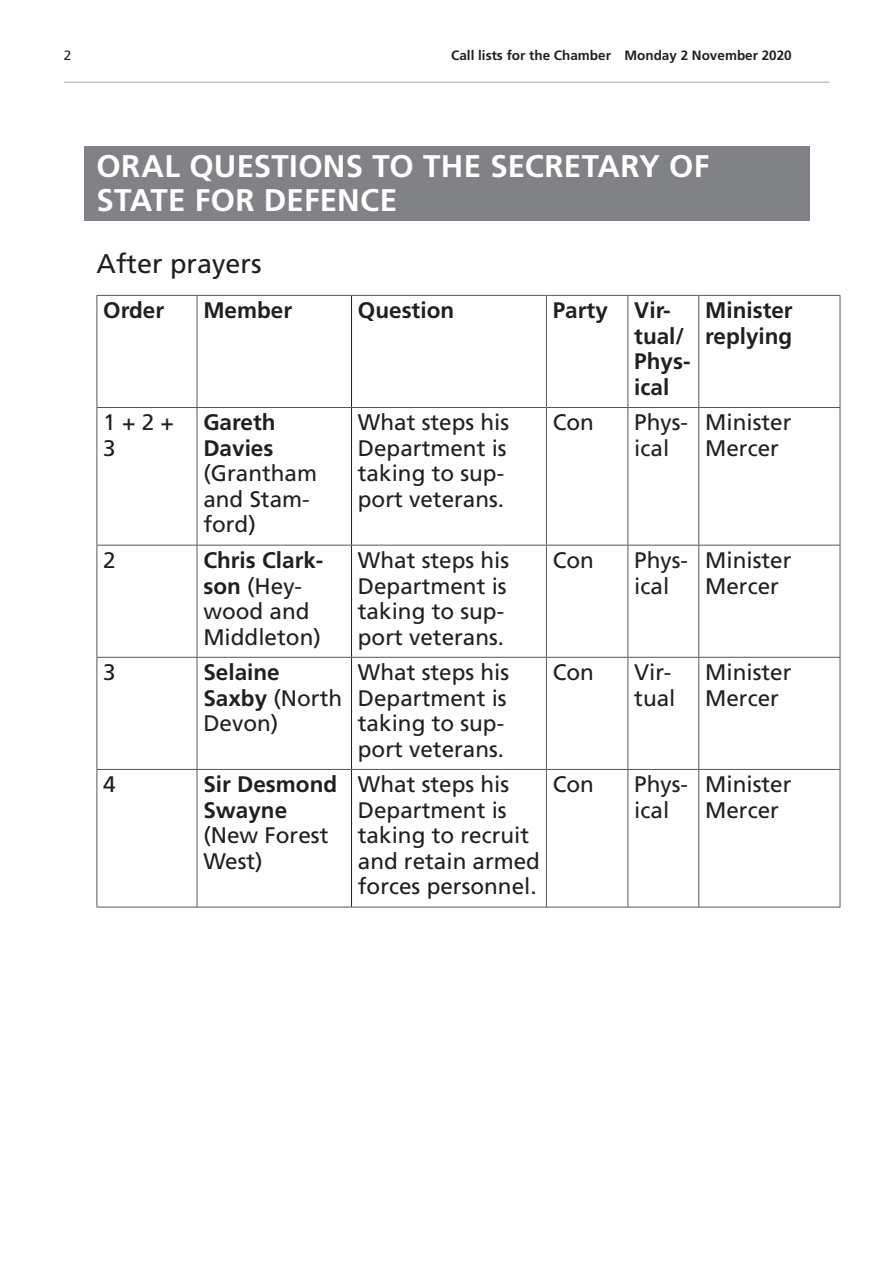
<style>
.page{position:relative;width:893px;height:1263px;background:#fff}
.page>*{position:absolute;margin:0;border:0;box-sizing:border-box;transform-origin:0 0}
.Heading2Grey{font:700 31.2px/34.3px "Frutiger LT Std";letter-spacing:.005em;color:#fff}
.t1{font:27px "Frutiger LT Std";color:#231f20}
.Member{font:22.5px/25.5px "Frutiger LT Std";color:#231f20}
.BoldTimingHeading{font:700 22.5px/25.5px "Frutiger LT Std";color:#231f20}
.Member-2{font:700 22.5px/25.5px "Frutiger LT Std";color:#231f20}
.t2{font:700 13.5px "Frutiger LT Std";color:#231f20}
.t3{font:13.5px "Frutiger LT Std";color:#231f20}
.s1{font-weight:700}
.s2{font-weight:400}
</style>
<div class="page">
<hr style="left:64px;top:82px;width:765px;height:1px;background:#a8a9ad">
<div style="left:84px;top:147px;width:725px;height:74px;background:#808285"></div>
<hr style="left:97px;top:295px;width:100px;height:1px;background:#57585a">
<hr style="left:97px;top:296px;width:1px;height:111px;background:#57585a">
<hr style="left:197px;top:295px;width:154px;height:1px;background:#57585a">
<hr style="left:197px;top:296px;width:1px;height:111px;background:#57585a">
<hr style="left:351px;top:295px;width:195px;height:1px;background:#57585a">
<hr style="left:546px;top:295px;width:82px;height:1px;background:#57585a">
<hr style="left:546px;top:296px;width:1px;height:111px;background:#57585a">
<hr style="left:628px;top:295px;width:71px;height:1px;background:#57585a">
<hr style="left:627px;top:296px;width:1px;height:111px;background:#57585a">
<hr style="left:699px;top:295px;width:141px;height:1px;background:#57585a">
<hr style="left:698px;top:296px;width:1px;height:111px;background:#57585a">
<hr style="left:840px;top:296px;width:1px;height:111px;background:#57585a">
<hr style="left:97px;top:407px;width:100px;height:1px;background:#57585a">
<hr style="left:97px;top:408px;width:1px;height:137px;background:#57585a">
<hr style="left:197px;top:407px;width:154px;height:1px;background:#57585a">
<hr style="left:197px;top:408px;width:1px;height:137px;background:#57585a">
<hr style="left:351px;top:407px;width:195px;height:1px;background:#57585a">
<hr style="left:546px;top:407px;width:82px;height:1px;background:#57585a">
<hr style="left:546px;top:408px;width:1px;height:137px;background:#57585a">
<hr style="left:628px;top:407px;width:71px;height:1px;background:#57585a">
<hr style="left:627px;top:408px;width:1px;height:137px;background:#57585a">
<hr style="left:699px;top:407px;width:141px;height:1px;background:#57585a">
<hr style="left:698px;top:408px;width:1px;height:137px;background:#57585a">
<hr style="left:840px;top:408px;width:1px;height:137px;background:#57585a">
<hr style="left:97px;top:545px;width:100px;height:1px;background:#57585a">
<hr style="left:97px;top:545px;width:1px;height:112px;background:#57585a">
<hr style="left:197px;top:545px;width:154px;height:1px;background:#57585a">
<hr style="left:197px;top:545px;width:1px;height:112px;background:#57585a">
<hr style="left:351px;top:545px;width:195px;height:1px;background:#57585a">
<hr style="left:546px;top:545px;width:82px;height:1px;background:#57585a">
<hr style="left:546px;top:545px;width:1px;height:112px;background:#57585a">
<hr style="left:628px;top:545px;width:71px;height:1px;background:#57585a">
<hr style="left:627px;top:545px;width:1px;height:112px;background:#57585a">
<hr style="left:699px;top:545px;width:141px;height:1px;background:#57585a">
<hr style="left:698px;top:545px;width:1px;height:112px;background:#57585a">
<hr style="left:840px;top:545px;width:1px;height:112px;background:#57585a">
<hr style="left:97px;top:657px;width:100px;height:1px;background:#57585a">
<hr style="left:97px;top:658px;width:1px;height:111px;background:#57585a">
<hr style="left:197px;top:657px;width:154px;height:1px;background:#57585a">
<hr style="left:197px;top:658px;width:1px;height:111px;background:#57585a">
<hr style="left:351px;top:657px;width:195px;height:1px;background:#57585a">
<hr style="left:546px;top:657px;width:82px;height:1px;background:#57585a">
<hr style="left:546px;top:658px;width:1px;height:111px;background:#57585a">
<hr style="left:628px;top:657px;width:71px;height:1px;background:#57585a">
<hr style="left:627px;top:658px;width:1px;height:111px;background:#57585a">
<hr style="left:699px;top:657px;width:141px;height:1px;background:#57585a">
<hr style="left:698px;top:658px;width:1px;height:111px;background:#57585a">
<hr style="left:840px;top:658px;width:1px;height:111px;background:#57585a">
<hr style="left:97px;top:769px;width:100px;height:1px;background:#57585a">
<hr style="left:97px;top:770px;width:1px;height:137px;background:#57585a">
<hr style="left:197px;top:769px;width:154px;height:1px;background:#57585a">
<hr style="left:197px;top:770px;width:1px;height:137px;background:#57585a">
<hr style="left:351px;top:769px;width:195px;height:1px;background:#57585a">
<hr style="left:546px;top:769px;width:82px;height:1px;background:#57585a">
<hr style="left:546px;top:770px;width:1px;height:137px;background:#57585a">
<hr style="left:628px;top:769px;width:71px;height:1px;background:#57585a">
<hr style="left:627px;top:770px;width:1px;height:137px;background:#57585a">
<hr style="left:699px;top:769px;width:141px;height:1px;background:#57585a">
<hr style="left:698px;top:770px;width:1px;height:137px;background:#57585a">
<hr style="left:840px;top:770px;width:1px;height:137px;background:#57585a">
<hr style="left:97px;top:907px;width:100px;height:1px;background:#57585a">
<hr style="left:197px;top:907px;width:154px;height:1px;background:#57585a">
<hr style="left:351px;top:907px;width:195px;height:1px;background:#57585a">
<hr style="left:546px;top:907px;width:82px;height:1px;background:#57585a">
<hr style="left:628px;top:907px;width:71px;height:1px;background:#57585a">
<hr style="left:699px;top:907px;width:141px;height:1px;background:#57585a">
<hr style="left:351px;top:296px;width:1px;height:111px;background:#231f20">
<hr style="left:351px;top:408px;width:1px;height:137px;background:#231f20">
<hr style="left:351px;top:545px;width:1px;height:112px;background:#231f20">
<hr style="left:351px;top:658px;width:1px;height:111px;background:#231f20">
<hr style="left:351px;top:770px;width:1px;height:137px;background:#231f20">
<p class="t3" style="left:64px;top:47px;width:9px">2</p>
<p class="t2" style="left:451px;top:48px;width:342px">Call lists for the Chamber Monday 2 November 2020</p>
<h2 class="Heading2Grey" style="left:97px;top:149px;width:614px">ORAL QUESTIONS TO THE SECRETARY OF<br>STATE FOR DEFENCE</h2>
<p class="t1" style="left:97px;top:248px;width:167px">After prayers</p>
<p class="BoldTimingHeading" style="left:103px;top:298px;width:62px">Order</p>
<p class="BoldTimingHeading" style="left:203px;top:298px;width:90px">Member</p>
<p class="BoldTimingHeading" style="left:358px;top:298px;width:98px">Question</p>
<p class="BoldTimingHeading" style="left:553px;top:298px;width:57px">Party</p>
<p class="BoldTimingHeading" style="left:634px;top:298px;width:58px">Vir&shy;tual/<br>Phys&shy;ical</p>
<p class="BoldTimingHeading" style="left:705px;top:298px;width:89px">Minister replying</p>
<p class="Member" style="left:103px;top:410px;width:72px">1 + 2 +<br>3</p>
<p class="Member" style="left:203px;top:410px;width:115px"><span class="s1">Gareth<br>Davies </span>(Grantham and Stam&shy;ford)</p>
<p class="Member" style="left:358px;top:410px;width:153px">What steps his<br>Department is taking to sup&shy;port veterans.</p>
<p class="Member" style="left:553px;top:410px;width:43px">Con</p>
<p class="Member" style="left:634px;top:410px;width:55px">Phys&shy;ical</p>
<p class="Member" style="left:705px;top:410px;width:88px">Minister<br>Mercer</p>
<p class="Member" style="left:103px;top:548px;width:14px">2</p>
<p class="Member" style="left:203px;top:548px;width:122px"><span class="s1">Chris Clark&shy;son</span> (Hey&shy;wood and<br>Middleton)</p>
<p class="Member" style="left:358px;top:548px;width:153px">What steps his<br>Department is taking to sup&shy;port veterans.</p>
<p class="Member" style="left:553px;top:548px;width:43px">Con</p>
<p class="Member" style="left:634px;top:548px;width:55px">Phys&shy;ical</p>
<p class="Member" style="left:705px;top:548px;width:88px">Minister<br>Mercer</p>
<p class="Member" style="left:103px;top:660px;width:14px">3</p>
<p class="Member-2" style="left:203px;top:660px;width:140px">Selaine<br>Saxby <span class="s2">(North<br>Devon)</span></p>
<p class="Member" style="left:358px;top:660px;width:153px">What steps his<br>Department is taking to sup&shy;port veterans.</p>
<p class="Member" style="left:553px;top:660px;width:43px">Con</p>
<p class="Member" style="left:634px;top:660px;width:43px">Vir&shy;tual</p>
<p class="Member" style="left:705px;top:660px;width:88px">Minister<br>Mercer</p>
<p class="Member" style="left:103px;top:772px;width:14px">4</p>
<p class="Member-2" style="left:203px;top:772px;width:135px">Sir Desmond<br>Swayne <span class="s2">(New Forest<br>West)</span></p>
<p class="Member" style="left:358px;top:772px;width:184px">What steps his<br>Department is taking to recruit and retain armed forces personnel.</p>
<p class="Member" style="left:553px;top:772px;width:43px">Con</p>
<p class="Member" style="left:634px;top:772px;width:55px">Phys&shy;ical</p>
<p class="Member" style="left:705px;top:772px;width:88px">Minister<br>Mercer</p>
</div>
